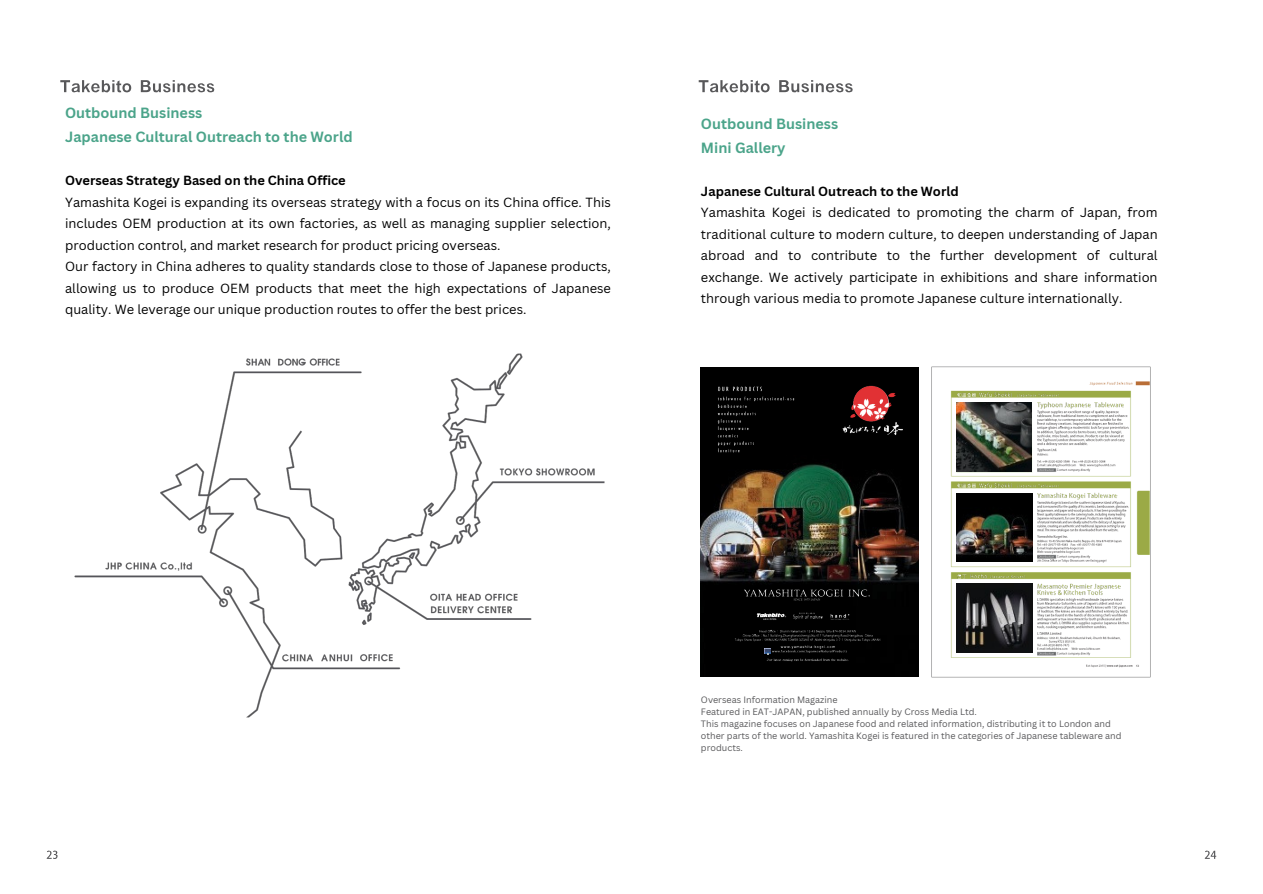
<style>
.page{position:relative;width:1263px;height:894px;background:#fff}
.page>*{position:absolute;margin:0;border:0;box-sizing:border-box;transform-origin:0 0}
.t1{font:700 14.4px/23.7px "Canva Sans";color:#4ba48a}
.t2{font:12.9px/21.5px "Canva Sans";color:#000}
.t3{font:9px/12px "Canva Sans";color:#58585a}
.s1{font-weight:700}
</style>
<div class="page">
<svg style="left:47px;top:850px;width:11px;height:8px"></svg>
<svg style="left:699px;top:80px;width:71px;height:12px"></svg>
<svg style="left:779px;top:80px;width:74px;height:12px"></svg>
<svg style="left:1205px;top:850px;width:11px;height:8px"></svg>
<img style="left:701px;top:367px;width:217px;height:309px">
<img style="left:711px;top:379px;width:91px;height:80px">
<img style="left:728px;top:582px;width:159px;height:86px">
<img style="left:835px;top:378px;width:76px;height:64px">
<img style="left:931px;top:366px;width:220px;height:312px">
<svg style="left:60px;top:80px;width:71px;height:12px"></svg>
<svg style="left:141px;top:80px;width:73px;height:12px"></svg>
<img style="left:74px;top:353px;width:531px;height:365px">
<img style="left:949px;top:385px;width:187px;height:277px">
<p class="t1" style="left:65px;top:101px;width:289px">Outbound Business<br>Japanese Cultural Outreach to the World</p>
<p class="t2" style="left:65px;top:169px;width:547px"><span class="s1">Overseas Strategy Based on the China Office<br></span>Yamashita Kogei is expanding its overseas strategy with a focus on its China office. This includes OEM production at its own factories, as well as managing supplier selection, production control, and market research for product pricing overseas.<br>Our factory in China adheres to quality standards close to those of Japanese products, allowing us to produce OEM products that meet the high expectations of Japanese quality. We leverage our unique production routes to offer the best prices.</p>
<p class="t1" style="left:701px;top:111px;width:139px">Outbound Business<br>Mini Gallery</p>
<p class="t2" style="left:701px;top:180px;width:458px"><span class="s1">Japanese Cultural Outreach to the World<br></span>Yamashita Kogei is dedicated to promoting the charm of Japan, from traditional culture to modern culture, to deepen understanding of Japan abroad and to contribute to the further development of cultural exchange. We actively participate in exhibitions and share information through various media to promote Japanese culture internationally.</p>
<p class="t3" style="left:701px;top:692px;width:138px">Overseas Information Magazine</p>
<p class="t3" style="left:701px;top:704px;width:278px">Featured in EAT-JAPAN, published annually by Cross Media Ltd.</p>
<p class="t3" style="left:701px;top:716px;width:422px">This magazine focuses on Japanese food and related information, distributing it to London and other parts of the world. Yamashita Kogei is featured in the categories of Japanese tableware and products.</p>
</div>
